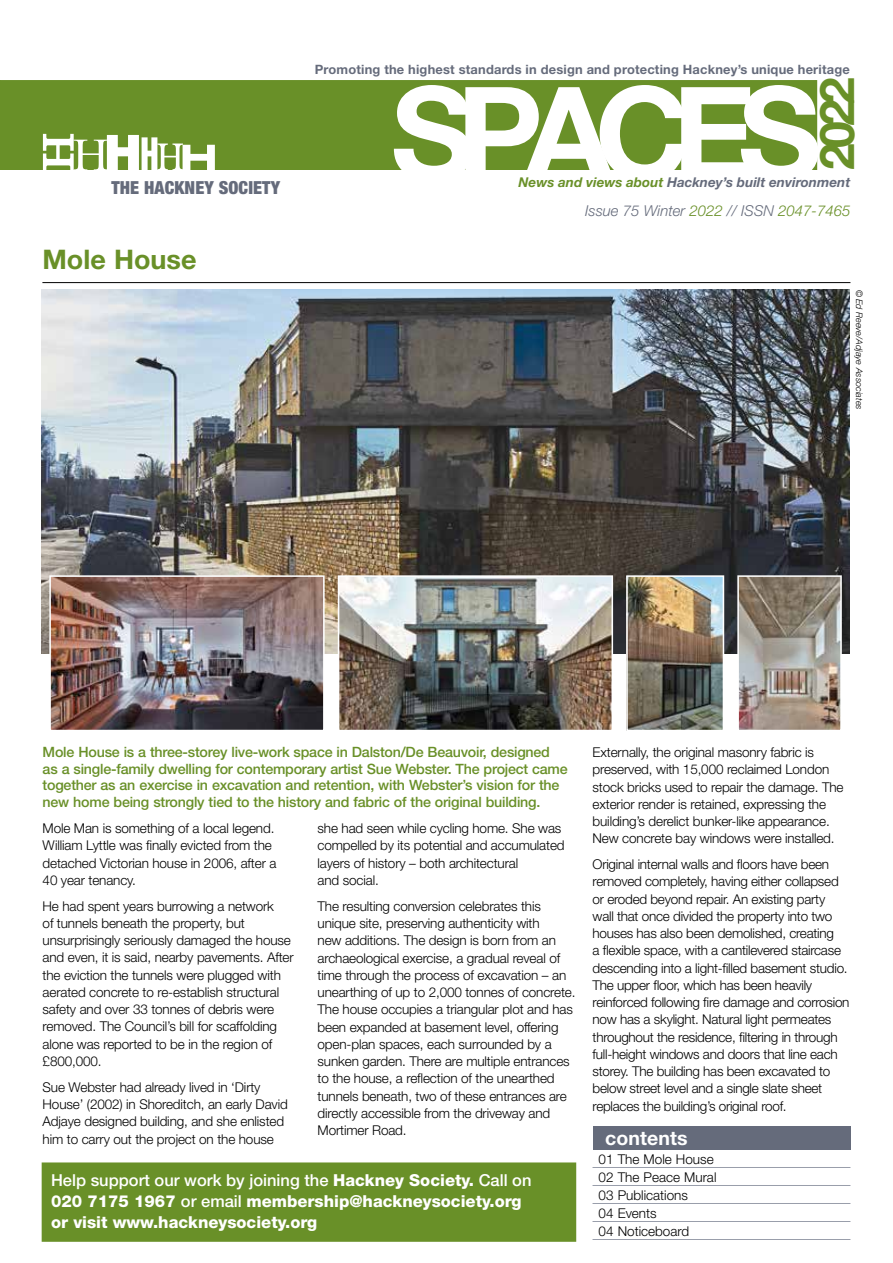
<style>
.page{position:relative;width:893px;height:1263px;background:#fff}
.page>*{position:absolute;margin:0;border:0;box-sizing:border-box;transform-origin:0 0}
.t1{font:700 129px "Helvetica Neue LT";letter-spacing:-.14em;color:#fff}
.t2{font:700 48px "Helvetica Neue LT";color:#699028}
.t3{font:700 27px "Helvetica Neue LT";color:#699028}
.t4{font:700 19.5px "Helvetica Neue LT";letter-spacing:.005em;color:#fff}
.t5{font:900 condensed 18px "Helvetica Neue LT";letter-spacing:.005em;color:#656b7b}
.t6{font:800 16.5px/21px "Helvetica Neue LT";color:#fff}
.t7{font:italic 300 15px "Helvetica Neue LT";color:#656b7b}
.t8{font:500 14.25px/16.5px "Helvetica Neue LT";letter-spacing:-.015em;color:#699028}
.t9{font:300 13.5px/17.2px "Helvetica Neue LT";letter-spacing:-.01em;color:#000}
.t10{font:italic 700 13.5px "Helvetica Neue LT";color:#656b7b}
.t11{font:700 12.9px "Helvetica Neue LT";letter-spacing:.015em;color:#656b7b}
.t12{font:italic 300 9px "Helvetica Neue LT";letter-spacing:-.005em;color:#000}
.s1{color:#699028}
.s2{font-weight:500}
</style>
<div class="page">
<div style="left:0;top:81px;width:816px;height:88px;background:#699028"></div>
<div style="left:0;top:80px;width:817px;height:90px;border:2px solid #699028"></div>
<svg style="left:43px;top:134px;width:172px;height:36px"></svg>
<div style="left:42px;top:1162px;width:534px;height:80px;background:#699028;border:2px solid #699028"></div>
<hr style="left:42px;top:282px;width:808px;height:1px;background:#000">
<div style="left:592px;top:1126px;width:258px;height:23px;background:#656b7b"></div>
<hr style="left:592px;top:1167px;width:258px;height:1px;background:#999eab">
<hr style="left:592px;top:1185px;width:258px;height:1px;background:#999eab">
<hr style="left:592px;top:1203px;width:258px;height:1px;background:#999eab">
<hr style="left:592px;top:1221px;width:258px;height:1px;background:#999eab">
<hr style="left:592px;top:1239px;width:258px;height:1px;background:#999eab">
<img style="left:42px;top:290px;width:807px;height:363px">
<img style="left:52px;top:578px;width:270px;height:150px">
<div style="left:49px;top:575px;width:276px;height:156px;border:2px solid #fff"></div>
<img style="left:341px;top:578px;width:269px;height:150px">
<div style="left:338px;top:575px;width:275px;height:156px;border:2px solid #fff"></div>
<img style="left:629px;top:578px;width:92px;height:150px">
<div style="left:626px;top:575px;width:98px;height:156px;border:2px solid #fff"></div>
<img style="left:740px;top:578px;width:99px;height:150px">
<div style="left:737px;top:575px;width:105px;height:156px;border:2px solid #fff"></div>
<h3 class="t5" style="left:111px;top:176px;width:170px">THE HACKNEY SOCIETY</h3>
<h3 class="t3" style="left:42px;top:243px;width:156px">Mole House</h3>
<p class="t11" style="left:315px;top:61px;width:537px">Promoting the highest standards in design and protecting Hackney’s unique heritage</p>
<h1 class="t1" style="left:391px;top:54px;width:432px">SPACES</h1>
<h2 class="t2" style="left:807px;top:170px;width:94px;rotate:-90deg">2022</h2>
<p class="t10" style="left:519px;top:174px;width:333px"><span class="s1">News and views about</span> Hackney’s built environment</p>
<p class="t7" style="left:585px;top:202px;width:267px">Issue 75 Winter <span class="s1">2022</span> // ISSN <span class="s1">2047-7465</span></p>
<p class="t12" style="left:865px;top:290px;width:122px;rotate:90deg">© Ed Reeve/Adjaye Associates</p>
<p class="t8" style="left:43px;top:744px;width:527px">Mole House is a three-storey live-work space in Dalston/De Beauvoir, designed as a single-family dwelling for contemporary artist Sue Webster. The project came together as an exercise in excavation and retention, with Webster’s vision for the new home being strongly tied to the history and fabric of the original building.</p>
<p class="t9" style="left:43px;top:819px;width:235px">Mole Man is something of a local legend.<br>William Lyttle was finally evicted from the detached Victorian house in 2006, after a 40 year tenancy.</p>
<p class="t9" style="left:43px;top:897px;width:253px">He had spent years burrowing a network<br>of tunnels beneath the property, but unsurprisingly seriously damaged the house and even, it is said, nearby pavements. After the eviction the tunnels were plugged with aerated concrete to re-establish structural safety and over 33 tonnes of debris were removed. The Council’s bill for scaffolding alone was reported to be in the region of £800,000.</p>
<p class="t9" style="left:43px;top:1078px;width:247px">Sue Webster had already lived in ‘Dirty House’ (2002) in Shoreditch, an early David Adjaye designed building, and she enlisted him to carry out the project on the house</p>
<p class="t9" style="left:318px;top:819px;width:249px">she had seen while cycling home. She was compelled by its potential and accumulated layers of history – both architectural<br>and social.</p>
<p class="t9" style="left:318px;top:897px;width:259px">The resulting conversion celebrates this unique site, preserving authenticity with<br>new additions. The design is born from an archaeological exercise, a gradual reveal of time through the process of excavation – an unearthing of up to 2,000 tonnes of concrete.<br>The house occupies a triangular plot and has been expanded at basement level, offering open-plan spaces, each surrounded by a sunken garden. There are multiple entrances to the house, a reflection of the unearthed tunnels beneath, two of these entrances are directly accessible from the driveway and Mortimer Road.</p>
<p class="t6" style="left:51px;top:1169px;width:482px"><span class="s2">Help support our work by joining the</span> Hackney Society. <span class="s2">Call on<br></span>020 7175 1967 <span class="s2">or email</span> membership@hackneysociety.org or visit www.hackneysociety.org</p>
<p class="t9" style="left:593px;top:743px;width:252px">Externally, the original masonry fabric is preserved, with 15,000 reclaimed London stock bricks used to repair the damage. The exterior render is retained, expressing the building’s derelict bunker-like appearance.<br>New concrete bay windows were installed.</p>
<p class="t9" style="left:593px;top:855px;width:258px">Original internal walls and floors have been removed completely, having either collapsed or eroded beyond repair. An existing party wall that once divided the property into two houses has also been demolished, creating<br>a flexible space, with a cantilevered staircase descending into a light-filled basement studio.<br>The upper floor, which has been heavily reinforced following fire damage and corrosion now has a skylight. Natural light permeates throughout the residence, filtering in through full-height windows and doors that line each storey. The building has been excavated to below street level and a single slate sheet replaces the building’s original roof.</p>
<h3 class="t4" style="left:605px;top:1126px;width:84px">contents</h3>
<p class="t9" style="left:598px;top:1150px;width:119px;line-height:18px">01 The Mole House<br>02 The Peace Mural<br>03 Publications<br>04 Events<br>04 Noticeboard</p>
</div>
